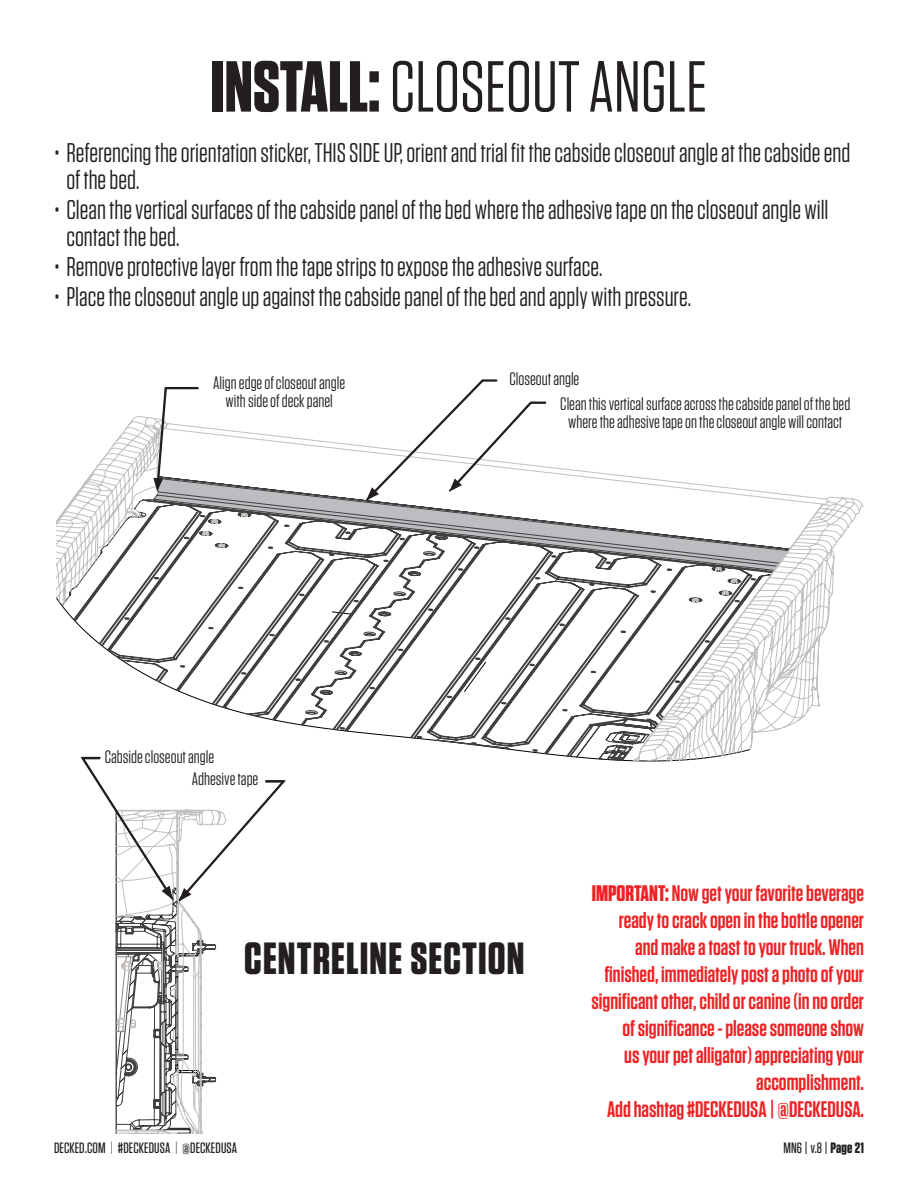
<style>
.page{position:relative;width:918px;height:1188px;background:#fff}
.page>*{position:absolute;margin:0;border:0;box-sizing:border-box;transform-origin:0 0}
.STEP_HEADER{font:72px "Tungsten";color:#231f20}
.piece_headers{font:700 45px "Tungsten";letter-spacing:.025em;color:#231f20}
.Step_Instructions{font:27px/27px "Tungsten";color:#231f20}
.Step_Instructions-2{font:600 22.5px/27px "Tungsten";color:#ed2325;text-align:right}
.t1{font:18px/18px "Tungsten";color:#231f20;text-align:center}
.t2{font:500 15px "Tungsten";letter-spacing:.01em;color:#231f20}
.s1{font-weight:700}
.s2{font-weight:300}
</style>
<div class="page">
<svg style="left:56px;top:466px;width:808px;height:296px"></svg>
<svg style="left:56px;top:379px;width:492px;height:199px"></svg>
<svg style="left:79px;top:723px;width:220px;height:411px"></svg>
<p class="STEP_HEADER" style="left:211px;top:50px;width:498px"><span class="s1">INSTALL:</span> CLOSEOUT ANGLE</p>
<p class="Step_Instructions" style="left:66px;top:139px;width:785px;text-indent:-12px">• Referencing the orientation sticker, THIS SIDE UP, orient and trial fit the cabside closeout angle at the cabside end of the bed.</p>
<p class="Step_Instructions" style="left:66px;top:196px;width:764px;text-indent:-12px">• Clean the vertical surfaces of the cabside panel of the bed where the adhesive tape on the closeout angle will contact the bed.</p>
<p class="Step_Instructions" style="left:54px;top:253px;width:550px">• Remove protective layer from the tape strips to expose the adhesive surface.</p>
<p class="Step_Instructions" style="left:54px;top:283px;width:638px">• Place the closeout angle up against the cabside panel of the bed and apply with pressure.</p>
<p class="t1" style="left:510px;top:370px;width:71px">Closeout angle</p>
<p class="t1" style="left:213px;top:374px;width:133px">Align edge of closeout angle</p>
<p class="t1" style="left:226px;top:392px;width:109px">with side of deck panel</p>
<p class="t1" style="left:560px;top:395px;width:292px">Clean this vertical surface across the cabside panel of the bed where the adhesive tape on the closeout angle will contact</p>
<p class="t1" style="left:105px;top:748px;width:111px">Cabside closeout angle</p>
<p class="t1" style="left:192px;top:770px;width:68px">Adhesive tape</p>
<p class="piece_headers" style="left:244px;top:934px;width:282px">CENTRELINE SECTION</p>
<p class="Step_Instructions-2" style="left:592px;top:880px;width:274px"><span class="s1">IMPORTANT:</span> Now get your favorite beverage ready to crack open in the bottle opener and make a toast to your truck. When finished, immediately post a photo of your significant other, child or canine (in no order of significance - please someone show<br>us your pet alligator) appreciating your accomplishment.<br>Add hashtag #DECKEDUSA | @DECKEDUSA.</p>
<p class="t2" style="left:54px;top:1140px;width:185px">DECKED.COM <span class="s2">|</span> #DECKEDUSA <span class="s2">|</span> @DECKEDUSA</p>
<p class="t2" style="left:783px;top:1140px;width:82px">MN6 | v.8 | <span class="s1">Page 21</span></p>
</div>
